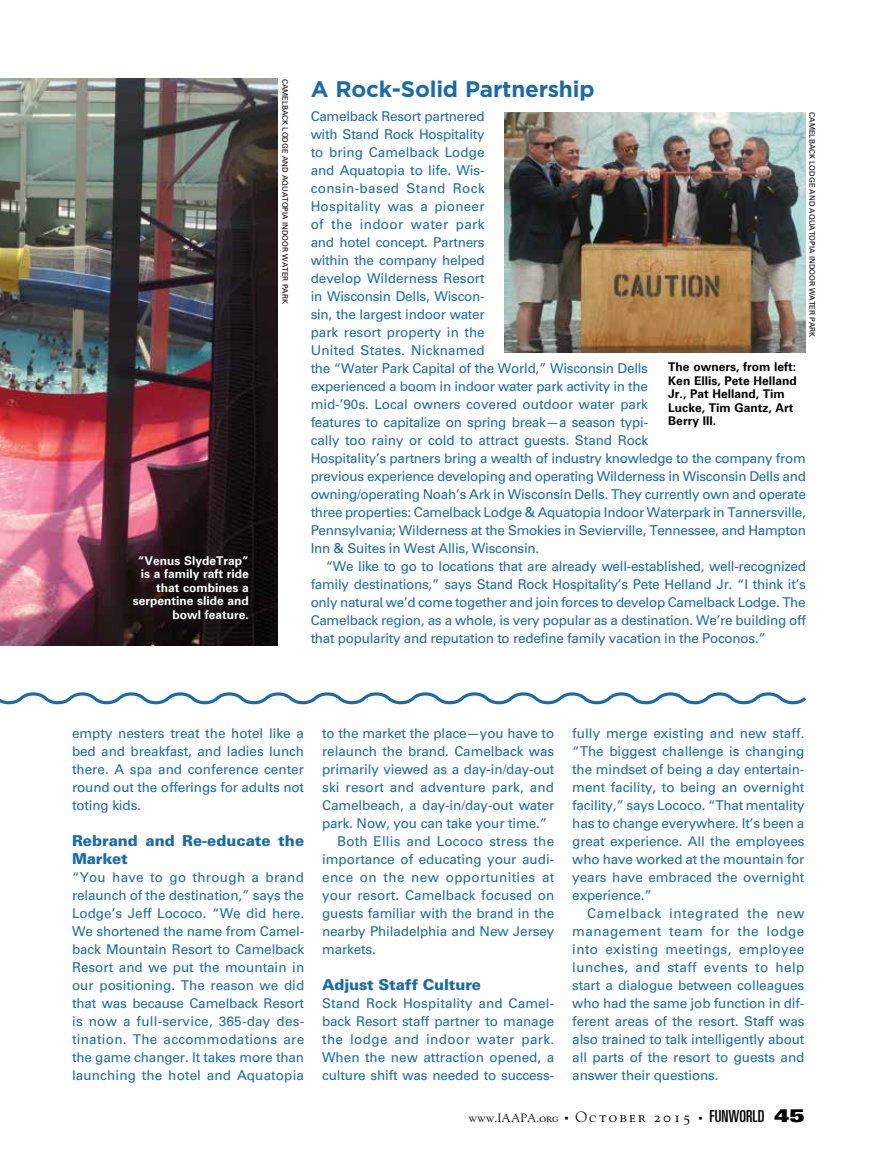
<style>
.page{position:relative;width:878px;height:1161px;background:#fff}
.page>*{position:absolute;margin:0;border:0;box-sizing:border-box;transform-origin:0 0}
.t1{font:700 22.5px "Gotham";letter-spacing:-.01em;color:#1a6bac}
.t2{font:900 15px/18px "Univers";letter-spacing:-.01em;color:#1a6bac}
.t3{font:13.5px/18px "Univers";letter-spacing:-.01em;color:#1a6bac;text-align:justify}
.t4{font:13.5px "Univers";letter-spacing:.01em;color:#1a6bac}
.t5{font:13.5px "Univers";letter-spacing:.025em;color:#1a6bac}
.t6{font:700 12px/13.5px "Univers";color:#000}
.t7{font:700 12px/13.5px "Univers";color:#fff;text-align:right}
.t8{font:12px "Goudy SC";color:#000}
.t9{font:7.5px "Univers";color:#000}
.s1{font-size:15px}
.s2{font-family:"Univers";font-stretch:ultra-condensed;font-size:16.5px}
.s3{font-family:"Univers";font-weight:900;font-stretch:expanded;font-size:18px}
</style>
<div class="page">
<img style="left:0;top:79px;width:278px;height:567px">
<img style="left:505px;top:113px;width:301px;height:239px">
<svg style="left:0;top:692px;width:807px;height:13px"></svg>
<p class="t7" style="left:133px;top:554px;width:118px">“Venus SlydeTrap” is a family raft ride that combines a serpentine slide and bowl feature.</p>
<p class="t9" style="left:289px;top:79px;width:227px;rotate:90deg">CAMELBACK LODGE AND AQUATOPIA INDOOR WATER PARK</p>
<h1 class="t1" style="left:310px;top:74px;width:285px">A Rock-Solid Partnership</h1>
<p class="t3" style="left:310px;top:108px;width:497px;text-align:left">Camelback Resort partnered<br>with Stand Rock Hospitality<br>to bring Camelback Lodge<br>and Aquatopia to life. Wis-<br>consin-based Stand Rock<br>Hospitality was a pioneer<br>of the indoor water park<br>and hotel concept. Partners<br>within the company helped<br>develop Wilderness Resort<br>in Wisconsin Dells, Wiscon-<br>sin, the largest indoor water<br>park resort property in the<br>United States. Nicknamed<br>the “Water Park Capital of the World,” Wisconsin Dells<br>experienced a boom in indoor water park activity in the<br>mid-’90s. Local owners covered outdoor water park<br>features to capitalize on spring break—a season typi-<br>cally too rainy or cold to attract guests. Stand Rock<br>Hospitality’s partners bring a wealth of industry knowledge to the company from previous experience developing and operating Wilderness in Wisconsin Dells and owning/operating Noah’s Ark in Wisconsin Dells. They currently own and operate three properties: Camelback Lodge &amp; Aquatopia Indoor Waterpark in Tannersville, Pennsylvania; Wilderness at the Smokies in Sevierville, Tennessee, and Hampton Inn &amp; Suites in West Allis, Wisconsin.</p>
<p class="t3" style="left:310px;top:557px;width:497px;text-indent:15px">“We like to go to locations that are already well-established, well-recognized family destinations,” says Stand Rock Hospitality’s Pete Helland Jr. “I think it’s only natural we’d come together and join forces to develop Camelback Lodge. The Camelback region, as a whole, is very popular as a destination. We’re building off that popularity and reputation to redefine family vacation in the Poconos.”</p>
<p class="t9" style="left:816px;top:112px;width:227px;rotate:90deg">CAMELBACK LODGE AND AQUATOPIA INDOOR WATER PARK</p>
<p class="t6" style="left:668px;top:360px;width:130px">The owners, from left:<br>Ken Ellis, Pete Helland<br>Jr., Pat Helland, Tim<br>Lucke, Tim Gantz, Art<br>Berry III.</p>
<p class="t3" style="left:72px;top:724px;width:233px">empty nesters treat the hotel like a bed and breakfast, and ladies lunch there. A spa and conference center round out the offerings for adults not toting kids.</p>
<p class="t2" style="left:72px;top:831px;width:234px">Rebrand and Re-educate the<br>Market</p>
<p class="t3" style="left:72px;top:868px;width:234px">“You have to go through a brand relaunch of the destination,” says the Lodge’s Jeff Lococo. “We did here.<br>We shortened the name from Camel&shy;back Mountain Resort to Camelback Resort and we put the mountain in our positioning. The reason we did that was because Camelback Resort is now a full-service, 365-day des&shy;tination. The accommodations are the game changer. It takes more than launching the hotel and Aquatopia</p>
<p class="t3" style="left:322px;top:724px;width:233px">to the market the place—you have to</p>
<p class="t3" style="left:322px;top:742px;width:233px">relaunch the brand. Camelback was</p>
<p class="t3" style="left:322px;top:760px;width:233px">primarily viewed as a day-in/day-out</p>
<p class="t4" style="left:322px;top:779px;width:233px">ski resort and adventure park, and</p>
<p class="t3" style="left:322px;top:796px;width:234px">Camelbeach, a day-in/day-out water</p>
<p class="t3" style="left:322px;top:814px;width:226px">park. Now, you can take your time.”</p>
<p class="t4" style="left:337px;top:833px;width:218px">Both Ellis and Lococo stress the</p>
<p class="t3" style="left:322px;top:850px;width:234px">importance of educating your audi-</p>
<p class="t5" style="left:322px;top:869px;width:234px">ence on the new opportunities at</p>
<p class="t3" style="left:322px;top:886px;width:234px">your resort. Camelback focused on</p>
<p class="t3" style="left:322px;top:904px;width:233px">guests familiar with the brand in the</p>
<p class="t3" style="left:322px;top:922px;width:234px">nearby Philadelphia and New Jersey</p>
<p class="t3" style="left:322px;top:940px;width:55px">markets.</p>
<p class="t2" style="left:322px;top:975px;width:160px">Adjust Staff Culture</p>
<p class="t3" style="left:322px;top:994px;width:234px">Stand Rock Hospitality and Camel&shy;back Resort staff partner to manage the lodge and indoor water park.<br>When the new attraction opened, a culture shift was needed to success-</p>
<p class="t3" style="left:572px;top:724px;width:234px">fully merge existing and new staff. “The biggest challenge is changing the mindset of being a day entertain&shy;ment facility, to being an overnight facility,” says Lococo. “That mentality has to change everywhere. It’s been a great experience. All the employees who have worked at the mountain for years have embraced the overnight experience.”</p>
<p class="t3" style="left:572px;top:904px;width:234px;text-indent:15px">Camelback integrated the new management team for the lodge into existing meetings, employee lunches, and staff events to help start a dialogue between colleagues who had the same job function in dif&shy;ferent areas of the resort. Staff was also trained to talk intelligently about all parts of the resort to guests and answer their questions.</p>
<p class="t8" style="left:468px;top:1111px;width:337px">www.IAAPA.org <span class="s1">October 2015</span> <span class="s2">FUNWORLD</span> <span class="s3">45</span></p>
</div>
